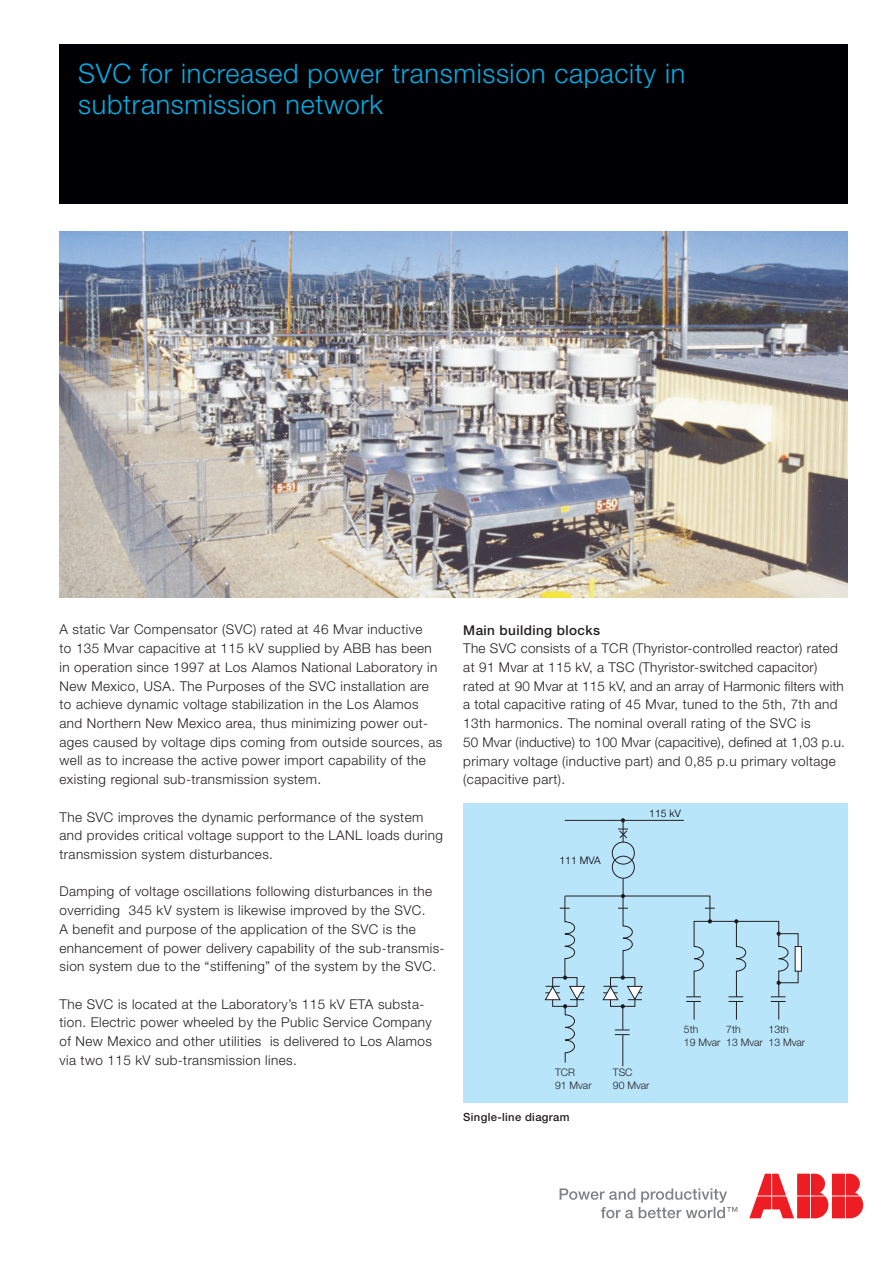
<style>
.page{position:relative;width:893px;height:1263px;background:#fff}
.page>*{position:absolute;margin:0;border:0;box-sizing:border-box;transform-origin:0 0}
.t1{font:300 27px/31.5px "Helvetica Neue";letter-spacing:.025em;color:#03ade5}
.t2{font:300 13.5px/18.8px "Helvetica Neue";letter-spacing:.03em;color:#231f20}
.t3{font:500 13.5px "Helvetica Neue";letter-spacing:.03em;color:#231f20}
.t4{font:500 11.25px "Helvetica Neue";letter-spacing:.03em;color:#231f20}
.t5{font:300 10.35px/12.5px "Helvetica Neue";color:#231f20}
.t6{font:300 10.35px "Helvetica Neue";color:#000}
</style>
<div class="page">
<svg style="left:560px;top:1188px;width:177px;height:30px"></svg>
<svg style="left:749px;top:1174px;width:114px;height:44px"></svg>
<div style="left:60px;top:45px;width:788px;height:159px;background:#000002"></div>
<img style="left:60px;top:232px;width:788px;height:365px">
<div style="left:463px;top:803px;width:385px;height:299px;background:#b9e5fa"></div>
<div style="left:612px;top:856px;width:23px;height:22px;border:1px solid #231f20;border-radius:50%"></div>
<div style="left:612px;top:842px;width:23px;height:22px;border:1px solid #231f20;border-radius:50%"></div>
<svg style="left:618px;top:818px;width:10px;height:24px"></svg>
<div style="left:778px;top:933px;width:20px;height:50px;border:1px solid #231f20"></div>
<div style="left:795px;top:946px;width:6px;height:25px;background:#fff"></div>
<div style="left:795px;top:946px;width:7px;height:25px;border:1px solid #231f20"></div>
<hr style="left:623px;top:1034px;width:1px;height:32px;background:#231f20">
<svg style="left:544px;top:878px;width:244px;height:185px"></svg>
<hr style="left:565px;top:820px;width:119px;height:1px;background:#231f20">
<h1 class="t1" style="left:78px;top:57px;width:608px">SVC for increased power transmission capacity in subtransmission network</h1>
<p class="t2" style="left:60px;top:620px;width:384px">A static Var Compensator (SVC) rated at 46 Mvar inductive<br>to 135 Mvar capacitive at 115 kV supplied by ABB has been in operation since 1997 at Los Alamos National Laboratory in New Mexico, USA. The Purposes of the SVC installation are to achieve dynamic voltage stabilization in the Los Alamos and Northern New Mexico area, thus minimizing power out&shy;ages caused by voltage dips coming from outside sources, as well as to increase the active power import capability of the existing regional sub-transmission system.</p>
<p class="t2" style="left:60px;top:807px;width:385px">The SVC improves the dynamic performance of the system and provides critical voltage support to the LANL loads during transmission system disturbances.</p>
<p class="t2" style="left:60px;top:882px;width:387px">Damping of voltage oscillations following disturbances in the overriding 345 kV system is likewise improved by the SVC.<br>A benefit and purpose of the application of the SVC is the enhancement of power delivery capability of the sub-transmis&shy;sion system due to the “stiffening” of the system by the SVC.</p>
<p class="t2" style="left:60px;top:994px;width:374px">The SVC is located at the Laboratory’s 115 kV ETA substa&shy;tion. Electric power wheeled by the Public Service Company of New Mexico and other utilities is delivered to Los Alamos via two 115 kV sub-transmission lines.</p>
<p class="t3" style="left:463px;top:622px;width:138px">Main building blocks</p>
<p class="t2" style="left:463px;top:639px;width:383px">The SVC consists of a TCR (Thyristor-controlled reactor) rated at 91 Mvar at 115 kV, a TSC (Thyristor-switched capacitor) rated at 90 Mvar at 115 kV, and an array of Harmonic filters with a total capacitive rating of 45 Mvar, tuned to the 5th, 7th and 13th harmonics. The nominal overall rating of the SVC is<br>50 Mvar (inductive) to 100 Mvar (capacitive), defined at 1,03 p.u. primary voltage (inductive part) and 0,85 p.u primary voltage (capacitive part).</p>
<p class="t6" style="left:559px;top:854px;width:43px">111 MVA</p>
<p class="t6" style="left:649px;top:807px;width:33px">115 kV</p>
<p class="t5" style="left:684px;top:1023px;width:38px">5th<br>19 Mvar</p>
<p class="t5" style="left:726px;top:1023px;width:38px">7th<br>13 Mvar</p>
<p class="t5" style="left:769px;top:1023px;width:38px">13th<br>13 Mvar</p>
<p class="t5" style="left:555px;top:1066px;width:38px">TCR<br>91 Mvar</p>
<p class="t5" style="left:613px;top:1066px;width:38px">TSC<br>90 Mvar</p>
<p class="t4" style="left:463px;top:1110px;width:108px">Single-line diagram</p>
</div>
